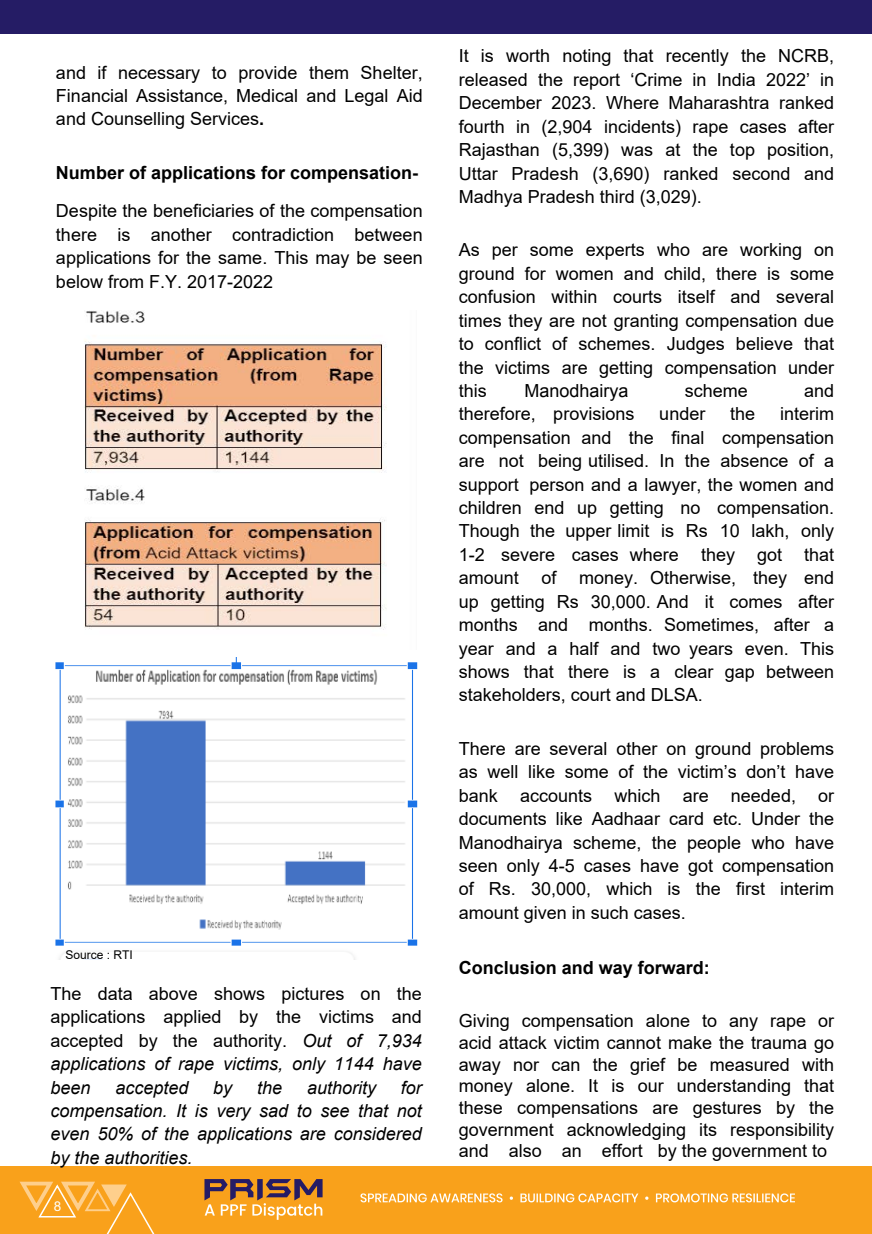
<style>
.page{position:relative;width:872px;height:1234px;background:#fff}
.page>*{position:absolute;margin:0;border:0;box-sizing:border-box;transform-origin:0 0}
.t1{font:18px/23.4px "Arial";color:#000;text-align:justify}
.t2{font:italic 18px/23.4px "Arial";color:#000;text-align:justify}
.t3{font:700 18px "Arial";color:#000}
.t4{font:13.5px "Arial";color:#fff}
.t5{font:12px "Arial";color:#000}
.s1{font-weight:700}
.s2{font-style:italic}
</style>
<div class="page">
<div style="left:0;top:1165px;width:872px;height:68px;background:#f9a11b"></div>
<div style="left:0;top:0;width:872px;height:34px;background:#251c65"></div>
<svg style="left:19px;top:1179px;width:303px;height:54px"></svg>
<svg style="left:360px;top:1193px;width:435px;height:8px"></svg>
<img style="left:84px;top:310px;width:303px;height:320px">
<img style="left:55px;top:657px;width:363px;height:302px">
<p class="t1" style="left:56px;top:60px;width:368px">and if necessary to provide them Shelter, Financial Assistance, Medical and Legal Aid and Counselling Services<span class="s1">.</span></p>
<p class="t3" style="left:56px;top:160px;width:364px">Number of applications for compensation-</p>
<p class="t1" style="left:56px;top:199px;width:368px">Despite the beneficiaries of the compensation there is another contradiction between applications for the same. This may be seen below from F.Y. 2017-2022</p>
<p class="t5" style="left:65px;top:946px;width:69px">Source : RTI</p>
<p class="t1" style="left:50px;top:981px;width:373px">The data above shows pictures on the applications applied by the victims and accepted by the authority. <span class="s2">Out of 7,934 applications of rape victims, only 1144 have been</span></p>
<p class="t2" style="left:50px;top:1075px;width:373px;text-indent:350px">for compensation. It is very sad to see that not even 50% of the applications are considered by the authorities.</p>
<p class="t2" style="left:115px;top:1075px;width:75px">accepted</p>
<p class="t2" style="left:213px;top:1075px;width:21px">by</p>
<p class="t2" style="left:257px;top:1075px;width:27px">the</p>
<p class="t2" style="left:307px;top:1075px;width:71px">authority</p>
<p class="t4" style="left:54px;top:1200px;width:9px">8</p>
<p class="t1" style="left:459px;top:44px;width:377px">It is worth noting that recently the NCRB, released the report ‘Crime in India 2022’ in December 2023. Where Maharashtra ranked fourth in (2,904 incidents) rape cases after Rajasthan (5,399) was at the top position, Uttar Pradesh (3,690) ranked second and Madhya Pradesh third (3,029).</p>
<p class="t1" style="left:459px;top:238px;width:377px">As per some experts who are working on ground for women and child, there is some confusion within courts itself and several times they are not granting compensation due to conflict of schemes. Judges believe that the victims are getting compensation under this</p>
<p class="t1" style="left:524px;top:379px;width:106px">Manodhairya</p>
<p class="t1" style="left:685px;top:379px;width:65px">scheme</p>
<p class="t1" style="left:804px;top:379px;width:32px">and</p>
<p class="t1" style="left:459px;top:402px;width:177px">therefore, provisions</p>
<p class="t1" style="left:659px;top:402px;width:48px">under</p>
<p class="t1" style="left:730px;top:402px;width:27px">the</p>
<p class="t1" style="left:459px;top:402px;width:377px;text-indent:321px">interim compensation and the final compensation are not being utilised. In the absence of a support person and a lawyer, the women and children end up getting no compensation.<br>Though the upper limit is Rs 10 lakh, only 1-2 severe cases where they got that amount</p>
<p class="t1" style="left:459px;top:566px;width:377px;text-indent:120px">money. Otherwise, they end up getting Rs 30,000. And it comes after months and months. Sometimes, after a year and a half and two years even. This shows that there is a clear gap between stakeholders, court and DLSA.</p>
<p class="t1" style="left:459px;top:736px;width:377px">There are several other on ground problems as well like some of the victim’s don’t have bank accounts which are needed, or documents like Aadhaar card etc. Under the Manodhairya scheme, the people who have seen only 4-5 cases have got compensation of Rs. 30,000, which is the first interim amount given in such cases.</p>
<p class="t3" style="left:459px;top:954px;width:253px">Conclusion and way forward:</p>
<p class="t1" style="left:459px;top:1009px;width:377px;line-height:21.6px">Giving compensation alone to any rape or acid attack victim cannot make the trauma go away nor can the grief be measured with money alone. It is our understanding that these compensations are gestures by the government acknowledging its responsibility and also an effort by the government to</p>
<p class="t1" style="left:541px;top:566px;width:17px">of</p>
</div>
